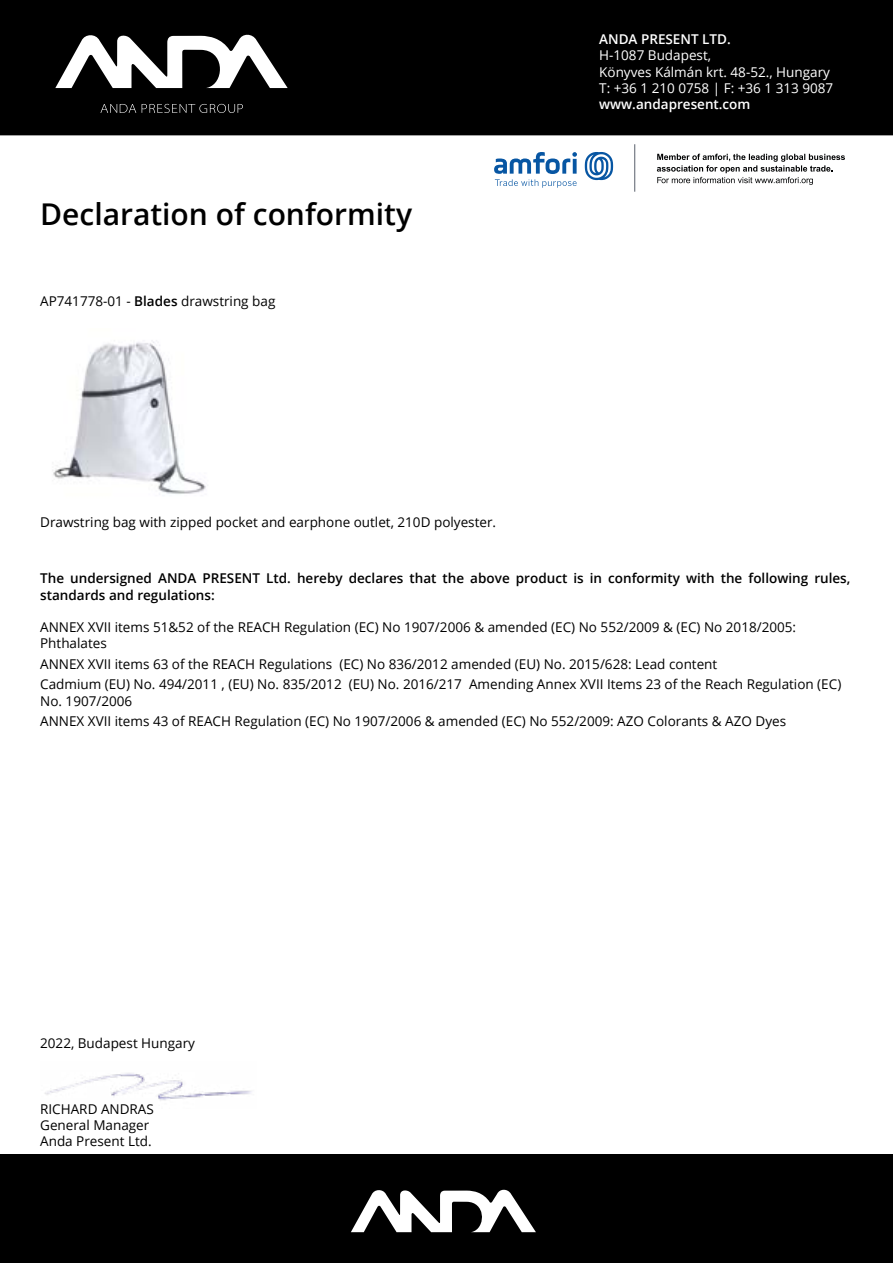
<style>
.page{position:relative;width:893px;height:1263px;background:#fff}
.page>*{position:absolute;margin:0;border:0;box-sizing:border-box;transform-origin:0 0}
.t1{font:600 30px "Open Sans";color:#000}
.t2{font:13.5px/16.2px "Open Sans";color:#000}
.t3{font:600 13.5px/16.2px "Open Sans";color:#000}
.t4{font:13.5px/16.2px "Open Sans";color:#fff}
.t5{font:600 13.5px "Open Sans";color:#fff}
.s1{font-weight:600}
</style>
<div class="page">
<div style="left:0;top:0;width:893px;height:135px;background:#000"></div>
<div style="left:0;top:1154px;width:893px;height:109px;background:#000"></div>
<svg style="left:55px;top:34px;width:233px;height:54px"></svg>
<svg style="left:100px;top:104px;width:143px;height:9px"></svg>
<img style="left:53px;top:340px;width:153px;height:154px">
<svg style="left:351px;top:1189px;width:185px;height:43px"></svg>
<svg style="left:585px;top:152px;width:28px;height:28px"></svg>
<svg style="left:494px;top:152px;width:83px;height:36px"></svg>
<hr style="left:634px;top:144px;width:1px;height:47px;background:#686e79">
<svg style="left:657px;top:154px;width:188px;height:31px"></svg>
<img style="left:45px;top:1073px;width:207px;height:28px">
<h1 class="t1" style="left:40px;top:193px;width:373px">Declaration of conformity</h1>
<p class="t2" style="left:40px;top:292px;width:237px">AP741778-01 - <span class="s1">Blades</span> drawstring bag</p>
<p class="t2" style="left:40px;top:514px;width:457px">Drawstring bag with zipped pocket and earphone outlet, 210D polyester.</p>
<p class="t5" style="left:599px;top:30px;width:133px">ANDA PRESENT LTD.</p>
<p class="t4" style="left:599px;top:47px;width:236px">H-1087 Budapest,<br>Könyves Kálmán krt. 48-52., Hungary<br>T: +36 1 210 0758 | F: +36 1 313 9087</p>
<p class="t5" style="left:599px;top:95px;width:153px">www.andapresent.com</p>
<p class="t3" style="left:40px;top:570px;width:812px">The undersigned ANDA PRESENT Ltd. hereby declares that the above product is in conformity with the following rules, standards and regulations:</p>
<p class="t2" style="left:40px;top:619px;width:757px">ANNEX XVII items 51&amp;52 of the REACH Regulation (EC) No 1907/2006 &amp; amended (EC) No 552/2009 &amp; (EC) No 2018/2005:<br>Phthalates</p>
<p class="t2" style="left:40px;top:653px;width:803px;line-height:20.4px">ANNEX XVII items 63 of the REACH Regulations (EC) No 836/2012 amended (EU) No. 2015/628: Lead content<br>Cadmium (EU) No. 494/2011 , (EU) No. 835/2012 (EU) No. 2016/217 Amending Annex XVII Items 23 of the Reach Regulation (EC)</p>
<p class="t2" style="left:40px;top:690px;width:747px;line-height:20.4px">No. 1907/2006<br>ANNEX XVII items 43 of REACH Regulation (EC) No 1907/2006 &amp; amended (EC) No 552/2009: AZO Colorants &amp; AZO Dyes</p>
<p class="t2" style="left:40px;top:1034px;width:156px">2022, Budapest Hungary</p>
<p class="t2" style="left:40px;top:1100px;width:115px">RICHARD ANDRAS<br>General Manager<br>Anda Present Ltd.</p>
</div>
